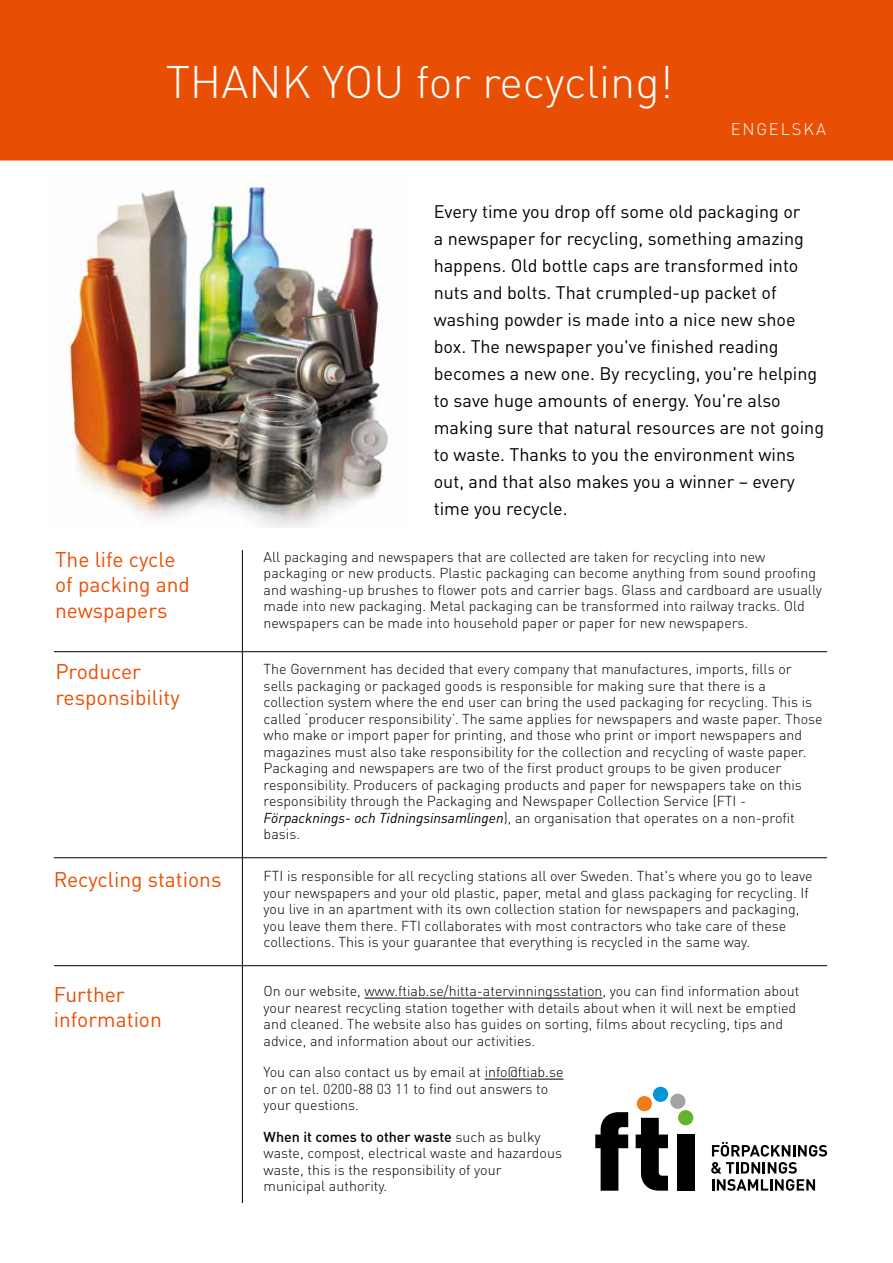
<style>
.page{position:relative;width:893px;height:1263px;background:#fff}
.page>*{position:absolute;margin:0;border:0;box-sizing:border-box;transform-origin:0 0}
.t1{font:300 45px "DINOT";color:#fff}
.t2{font:21px/25.2px "DINOT";color:#e94f04}
.t3{font:18px/27px "DINOT";color:#000}
.t4{font:300 16.5px "DINOT";letter-spacing:.11em;color:#fff}
.t5{font:300 14.25px/16.5px "DINOT";color:#000}
.s1{font-weight:400;font-style:italic}
.s2{font-weight:500}
</style>
<div class="page">
<img style="left:67px;top:176px;width:325px;height:352px">
<div style="left:0;top:0;width:893px;height:161px;background:#e94f04"></div>
<hr style="left:364px;top:998px;width:238px;height:1px;background:#000">
<hr style="left:485px;top:1079px;width:79px;height:1px;background:#000">
<svg style="left:595px;top:1112px;width:33px;height:79px"></svg>
<svg style="left:636px;top:1118px;width:32px;height:73px"></svg>
<div style="left:677px;top:1134px;width:18px;height:57px;background:#000"></div>
<div style="left:637px;top:1096px;width:15px;height:15px;background:#ef7c15;border-radius:50%"></div>
<div style="left:653px;top:1087px;width:15px;height:15px;background:#0096d8;border-radius:50%"></div>
<div style="left:678px;top:1110px;width:15px;height:15px;background:#64b32b;border-radius:50%"></div>
<div style="left:670px;top:1094px;width:15px;height:15px;background:#a2a3a3;border-radius:50%"></div>
<svg style="left:712px;top:1142px;width:115px;height:14px"></svg>
<svg style="left:711px;top:1162px;width:86px;height:11px"></svg>
<svg style="left:712px;top:1179px;width:103px;height:12px"></svg>
<hr style="left:242px;top:550px;width:1px;height:653px;background:#000">
<hr style="left:54px;top:651px;width:773px;height:1px;background:#000">
<hr style="left:54px;top:857px;width:773px;height:1px;background:#000">
<hr style="left:54px;top:965px;width:773px;height:1px;background:#000">
<h1 class="t1" style="left:166px;top:54px;width:509px">THANK YOU for recycling!</h1>
<p class="t4" style="left:731px;top:119px;width:97px">ENGELSKA</p>
<h2 class="t2" style="left:55px;top:546px;width:137px">The life cycle of packing and newspapers</h2>
<h2 class="t2" style="left:55px;top:659px;width:126px">Producer responsibility</h2>
<h2 class="t2" style="left:54px;top:866px;width:169px">Recycling stations</h2>
<h2 class="t2" style="left:54px;top:982px;width:110px">Further information</h2>
<p class="t3" style="left:434px;top:198px;width:392px">Every time you drop off some old packaging or<br>a newspaper for recycling, something amazing happens. Old bottle caps are transformed into nuts and bolts. That crumpled-up packet of washing powder is made into a nice new shoe box. The newspaper you've finished reading becomes a new one. By recycling, you're helping to save huge amounts of energy. You're also making sure that natural resources are not going to waste. Thanks to you the environment wins out, and that also makes you a winner – every time you recycle.</p>
<p class="t5" style="left:264px;top:548px;width:560px">All packaging and newspapers that are collected are taken for recycling into new packaging or new products. Plastic packaging can become anything from sound proofing and washing-up brushes to flower pots and carrier bags. Glass and cardboard are usually made into new packaging. Metal packaging can be transformed into railway tracks. Old newspapers can be made into household paper or paper for new newspapers.</p>
<p class="t5" style="left:264px;top:661px;width:560px">The Government has decided that every company that manufactures, imports, fills or sells packaging or packaged goods is responsible for making sure that there is a collection system where the end user can bring the used packaging for recycling. This is called ‘producer responsibility’. The same applies for newspapers and waste paper. Those who make or import paper for printing, and those who print or import newspapers and magazines must also take responsibility for the collection and recycling of waste paper.<br>Packaging and newspapers are two of the first product groups to be given producer responsibility. Producers of packaging products and paper for newspapers take on this responsibility through the Packaging and Newspaper Collection Service (FTI - <span class="s1">Förpacknings- och Tidningsinsamlingen</span>), an organisation that operates on a non-profit basis.</p>
<p class="t5" style="left:264px;top:868px;width:551px">FTI is responsible for all recycling stations all over Sweden. That's where you go to leave your newspapers and your old plastic, paper, metal and glass packaging for recycling. If you live in an apartment with its own collection station for newspapers and packaging, you leave them there. FTI collaborates with most contractors who take care of these collections. This is your guarantee that everything is recycled in the same way.</p>
<p class="t5" style="left:264px;top:982px;width:537px">On our website, www.ftiab.se/hitta-atervinningsstation, you can find information about your nearest recycling station together with details about when it will next be emptied and cleaned. The website also has guides on sorting, films about recycling, tips and advice, and information about our activities.</p>
<p class="t5" style="left:264px;top:1063px;width:301px">You can also contact us by email at info@ftiab.se or on tel. 0200-88 03 11 to find out answers to your questions.</p>
<p class="t5" style="left:264px;top:1128px;width:300px"><span class="s2">When it comes to other waste</span> such as bulky waste, compost, electrical waste and hazardous waste, this is the responsibility of your municipal authority.</p>
</div>
